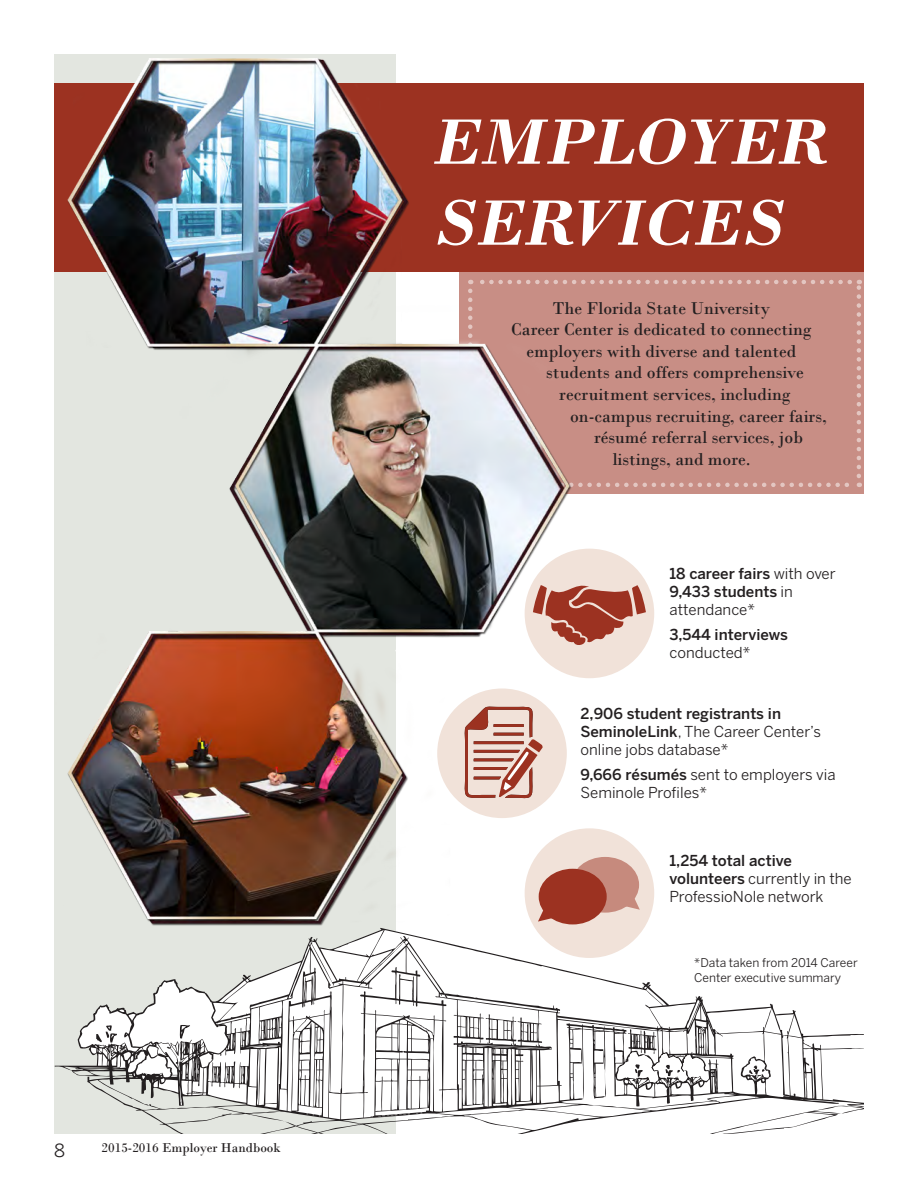
<style>
.page{position:relative;width:918px;height:1188px;background:#fff}
.page>*{position:absolute;margin:0;border:0;box-sizing:border-box;transform-origin:0 0}
.t1{font:italic 700 67.5px "Bodoni";color:#fff}
.t2{font:18px "Bodoni";color:#231f20}
.t3{font:18px "Benton Sans";color:#231f20}
.t4{font:15px/18px "Benton Sans";color:#231f20}
.t5{font:500 15px/18px "Benton Sans";color:#231f20}
.t6{font:13.5px "Bodoni";color:#231f20}
.t7{font:12px/14.4px "Benton Sans";color:#231f20}
.s1{font-weight:400}
.s2{font-weight:500}
</style>
<div class="page">
<div style="left:459px;top:266px;width:405px;height:228px;background:#c88e85"></div>
<div style="left:54px;top:83px;width:810px;height:189px;background:#9c3221"></div>
<svg style="left:578px;top:483px;width:282px;height:4px"></svg>
<svg style="left:857px;top:280px;width:4px;height:196px"></svg>
<svg style="left:575px;top:280px;width:275px;height:4px"></svg>
<img style="left:54px;top:54px;width:521px;height:881px">
<svg style="left:55px;top:928px;width:809px;height:206px"></svg>
<svg style="left:749px;top:1065px;width:16px;height:10px"></svg>
<svg style="left:96px;top:1025px;width:21px;height:18px"></svg>
<svg style="left:130px;top:980px;width:98px;height:90px"></svg>
<svg style="left:616px;top:1052px;width:95px;height:31px"></svg>
<svg style="left:554px;top:1104px;width:310px;height:30px"></svg>
<div style="left:525px;top:549px;width:129px;height:129px;background:#f1e2d9;border-radius:50%"></div>
<div style="left:437px;top:688px;width:130px;height:130px;background:#f1e2d9;border-radius:50%"></div>
<div style="left:525px;top:828px;width:129px;height:130px;background:#f1e2d9;border-radius:50%"></div>
<div style="left:571px;top:857px;width:68px;height:56px;background:#c68a7d;border-radius:50%"></div>
<svg style="left:620px;top:897px;width:20px;height:13px"></svg>
<div style="left:539px;top:869px;width:68px;height:55px;background:#9c3221;border-radius:50%"></div>
<svg style="left:538px;top:909px;width:21px;height:13px"></svg>
<svg style="left:395px;top:581px;width:251px;height:218px"></svg>
<p class="t3" style="left:54px;top:1140px;width:12px">8</p>
<p class="t6" style="left:102px;top:1139px;width:181px">2015-2016 Employer Handbook</p>
<p class="t1" style="left:433px;top:102px;width:397px">EMPLOYER</p>
<p class="t1" style="left:433px;top:183px;width:353px">SERVICES</p>
<p class="t2" style="left:553px;top:297px;width:219px">The Florida State University</p>
<p class="t2" style="left:511px;top:319px;width:302px">Career Center is dedicated to connecting</p>
<p class="t2" style="left:526px;top:340px;width:272px">employers with diverse and talented</p>
<p class="t2" style="left:546px;top:362px;width:259px">students and offers comprehensive</p>
<p class="t2" style="left:559px;top:383px;width:233px">recruitment services, including</p>
<p class="t2" style="left:570px;top:405px;width:259px">on-campus recruiting, career fairs,</p>
<p class="t2" style="left:594px;top:427px;width:211px">résumé referral services, job</p>
<p class="t2" style="left:613px;top:448px;width:140px">listings, and more.</p>
<p class="t5" style="left:670px;top:564px;width:168px">18 career fairs <span class="s1">with over<br></span>9,433 students <span class="s1">in</span></p>
<p class="t4" style="left:670px;top:600px;width:87px">attendance*</p>
<p class="t5" style="left:670px;top:625px;width:120px">3,544 interviews</p>
<p class="t4" style="left:670px;top:643px;width:82px">conducted*</p>
<p class="t5" style="left:581px;top:704px;width:202px">2,906 student registrants in</p>
<p class="t4" style="left:581px;top:722px;width:242px"><span class="s2">SeminoleLink</span>, The Career Center’s</p>
<p class="t4" style="left:581px;top:740px;width:149px">online jobs database*</p>
<p class="t4" style="left:581px;top:765px;width:257px"><span class="s2">9,666 résumés</span> sent to employers via<br>Seminole Profiles*</p>
<p class="t5" style="left:670px;top:851px;width:124px">1,254 total active</p>
<p class="t4" style="left:670px;top:869px;width:184px"><span class="s2">volunteers</span> currently in the<br>ProfessioNole network</p>
<p class="t7" style="left:694px;top:956px;width:165px">*Data taken from 2014 Career<br>Center executive summary</p>
</div>
